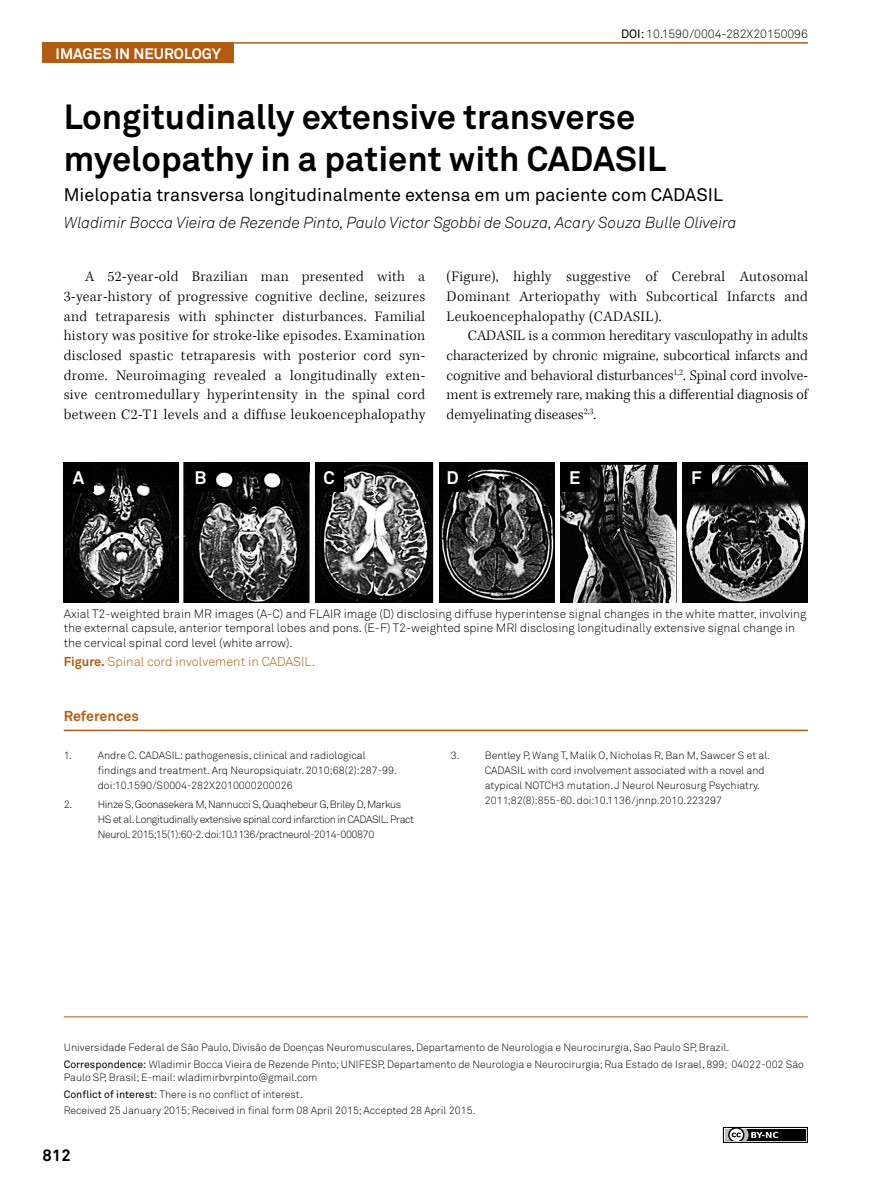
<style>
.page{position:relative;width:893px;height:1191px;background:#fff}
.page>*{position:absolute;margin:0;border:0;box-sizing:border-box;transform-origin:0 0}
.t1{font:700 34.5px/41.4px "Akkurat Pro";color:#000}
.t2{font:18px "Akkurat Pro";color:#000}
.t3{font:700 18px "Akkurat Pro";color:#fff}
.t4{font:700 16.5px "Akkurat Pro";color:#000}
.t5{font:italic 15.75px "Akkurat Light Pro";color:#000}
.t6{font:300 15px/19.6px "Kepler Std";letter-spacing:.02em;color:#000;text-align:justify}
.t7{font:700 15px "Akkurat Pro";color:#fff}
.t8{font:700 14.25px "Akkurat Pro";color:#b15c12}
.t9{font:12.75px "Akkurat Light Pro";color:#b15c12}
.t10{font:12px/14.4px "Akkurat Light Pro";color:#000}
.t11{font:10.5px/15px "Akkurat Light Pro";color:#000}
.t12{font:10.5px/15px "Akkurat Light Pro";letter-spacing:-.035em;color:#000}
.s1{font-family:"Akkurat Pro"}
.s2{font-family:"Akkurat Pro";font-weight:700}
</style>
<div class="page">
<hr style="left:43px;top:42px;width:765px;height:2px;background:#b15c12">
<div style="left:43px;top:43px;width:191px;height:20px;background:#b15c12"></div>
<svg style="left:725px;top:1140px;width:81px;height:1px"></svg>
<div style="left:723px;top:1127px;width:85px;height:16px;border:1px solid #000"></div>
<div style="left:725px;top:1129px;width:81px;height:11px;background:#000"></div>
<svg style="left:725px;top:1129px;width:53px;height:11px"></svg>
<hr style="left:64px;top:1016px;width:744px;height:1px;background:#b15c12">
<hr style="left:64px;top:729px;width:744px;height:2px;background:#b15c12">
<img style="left:64px;top:462px;width:744px;height:140px">
<div style="left:64px;top:462px;width:30px;height:30px;background:#000"></div>
<div style="left:186px;top:462px;width:30px;height:30px;background:#000"></div>
<div style="left:314px;top:462px;width:30px;height:30px;background:#000"></div>
<div style="left:438px;top:462px;width:30px;height:30px;background:#000"></div>
<div style="left:560px;top:462px;width:30px;height:30px;background:#000"></div>
<div style="left:682px;top:462px;width:30px;height:30px;background:#000"></div>
<hr style="left:678px;top:462px;width:4px;height:140px;background:#fff">
<hr style="left:556px;top:462px;width:4px;height:140px;background:#fff">
<hr style="left:434px;top:462px;width:4px;height:140px;background:#fff">
<hr style="left:310px;top:462px;width:4px;height:140px;background:#fff">
<h3 class="t7" style="left:58px;top:44px;width:61px">ARTICLE</h3>
<h3 class="t7" style="left:56px;top:44px;width:167px">IMAGES IN NEUROLOGY</h3>
<p class="t10" style="left:621px;top:27px;width:188px"><span class="s1">DOI:</span> 10.1590/0004-282X20150096</p>
<h1 class="t1" style="left:64px;top:97px;width:604px">Longitudinally extensive transverse myelopathy in a patient with CADASIL</h1>
<h2 class="t2" style="left:64px;top:184px;width:661px">Mielopatia transversa longitudinalmente extensa em um paciente com CADASIL</h2>
<h3 class="t5" style="left:64px;top:213px;width:674px">Wladimir Bocca Vieira de Rezende Pinto, Paulo Victor Sgobbi de Souza, Acary Souza Bulle Oliveira</h3>
<p class="t6" style="left:64px;top:267px;width:363px;text-indent:21px">A 52-year-old Brazilian man presented with a 3-year-history of progressive cognitive decline, seizures and tetraparesis with sphincter disturbances. Familial history was positive for stroke-like episodes. Examination disclosed spastic tetraparesis with posterior cord syn&shy;drome. Neuroimaging revealed a longitudinally exten&shy;sive centromedullary hyperintensity in the spinal cord between C2-T1 levels and a diffuse leukoencephalopathy</p>
<h3 class="t6" style="left:446px;top:267px;width:363px">(Figure), highly suggestive of Cerebral Autosomal Dominant Arteriopathy with Subcortical Infarcts and Leukoencephalopathy (CADASIL).</h3>
<p class="t6" style="left:446px;top:326px;width:363px;text-indent:21px">CADASIL is a common hereditary vasculopathy in adults characterized by chronic migraine, subcortical infarcts and cognitive and behavioral disturbances<sup>1,2</sup>. Spinal cord involve&shy;ment is extremely rare, making this a differential diagnosis of demyelinating diseases<sup>2,3</sup>.</p>
<h2 class="t3" style="left:73px;top:466px;width:13px">A</h2>
<h2 class="t3" style="left:195px;top:466px;width:13px">B</h2>
<h2 class="t3" style="left:323px;top:466px;width:13px">C</h2>
<h2 class="t3" style="left:446px;top:466px;width:14px">D</h2>
<h2 class="t3" style="left:569px;top:466px;width:13px">E</h2>
<h2 class="t3" style="left:691px;top:466px;width:12px">F</h2>
<p class="t10" style="left:64px;top:607px;width:744px">Axial T2-weighted brain MR images (A-C) and FLAIR image (D) disclosing diffuse hyperintense signal changes in the white matter, involving the external capsule, anterior temporal lobes and pons. (E-F) T2-weighted spine MRI disclosing longitudinally extensive signal change in the cervical spinal cord level (white arrow).</p>
<p class="t9" style="left:64px;top:654px;width:253px"><span class="s2">Figure.</span> Spinal cord involvement in CADASIL.</p>
<h3 class="t8" style="left:64px;top:707px;width:77px">References</h3>
<p class="t11" style="left:64px;top:748px;width:10px">1.</p>
<p class="t11" style="left:98px;top:748px;width:301px">Andre C. CADASIL: pathogenesis, clinical and radiological findings and treatment. Arq Neuropsiquiatr. 2010;68(2):287-99. doi:10.1590/S0004-282X2010000200026</p>
<p class="t11" style="left:64px;top:797px;width:10px">2.</p>
<p class="t12" style="left:98px;top:797px;width:318px">Hinze S, Goonasekera M, Nannucci S, Quaqhebeur G, Briley D, Markus<br>HS et al. Longitudinally extensive spinal cord infarction in CADASIL. Pract<br>Neurol. 2015;15(1):60-2. doi:10.1136/practneurol-2014-000870</p>
<p class="t11" style="left:451px;top:748px;width:10px">3.</p>
<p class="t11" style="left:485px;top:748px;width:287px">Bentley P, Wang T, Malik O, Nicholas R, Ban M, Sawcer S et al.<br>CADASIL with cord involvement associated with a novel and atypical NOTCH3 mutation. J Neurol Neurosurg Psychiatry.<br>2011;82(8):855-60. doi:10.1136/jnnp.2010.223297</p>
<p class="t11" style="left:64px;top:1039px;width:742px;line-height:16.8px">Universidade Federal de São Paulo, Divisão de Doenças Neuromusculares, Departamento de Neurologia e Neurocirurgia, Sao Paulo SP, Brazil.<br><span class="s1">Correspondence:</span> Wladimir Bocca Vieira de Rezende Pinto; UNIFESP, Departamento de Neurologia e Neurocirurgia; Rua Estado de Israel, 899; 04022-002 São</p>
<p class="t11" style="left:64px;top:1068px;width:413px;line-height:16.8px">Paulo SP, Brasil; E-mail: wladimirbvrpinto@gmail.com<br><span class="s1">Conflict of interest:</span> There is no conflict of interest.<br>Received 25 January 2015; Received in final form 08 April 2015; Accepted 28 April 2015.</p>
<h3 class="t4" style="left:43px;top:1145px;width:30px">812</h3>
</div>
